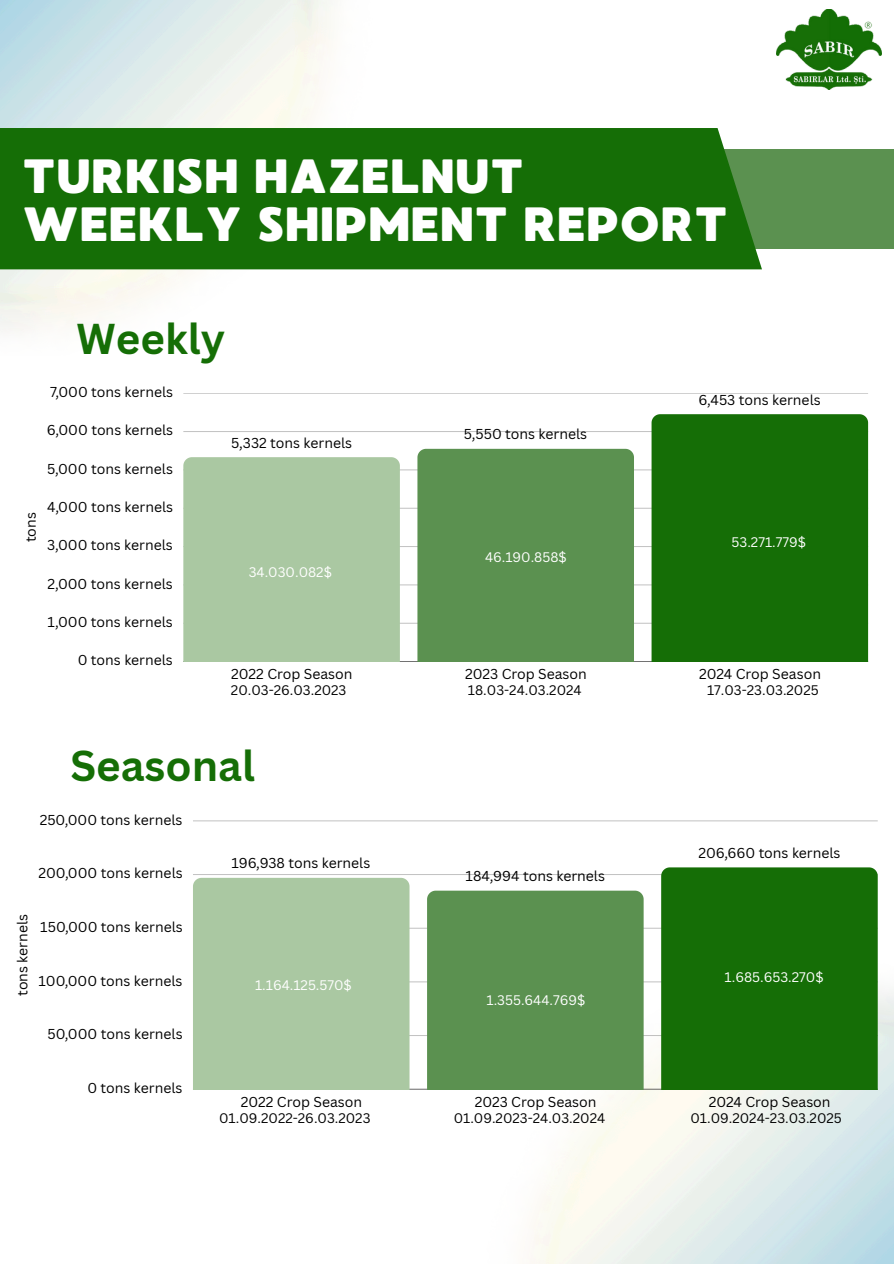
<style>
.page{position:relative;width:894px;height:1264px;background:#fff}
.page>*{position:absolute;margin:0;border:0;box-sizing:border-box;transform-origin:0 0}
.t1{font:48px/47.2px "MADE Waffle Soft";color:#fff}
.t2{font:700 42px "Canva Sans";color:#156e06}
.t3{font:13.95px "Canva Sans";color:#000}
.t4{font:13.5px "Canva Sans";color:#000}
.t5{font:13.5px "Canva Sans";color:#fff}
</style>
<div class="page">
<img style="left:477px;top:963px;width:416px;height:300px">
<hr style="left:183px;top:661px;width:684px;height:1px;background:#000;opacity:.6">
<hr style="left:183px;top:623px;width:684px;height:1px;background:#d0d0d0">
<hr style="left:183px;top:584px;width:684px;height:1px;background:#dadada">
<hr style="left:183px;top:546px;width:684px;height:1px;background:#c4c4c4">
<hr style="left:183px;top:508px;width:684px;height:1px;background:#d0d0d0">
<hr style="left:183px;top:469px;width:684px;height:1px;background:#d9d9d9">
<hr style="left:183px;top:431px;width:684px;height:1px;background:#c4c4c4">
<hr style="left:183px;top:393px;width:684px;height:1px;background:#d0d0d0">
<div style="left:183px;top:457px;width:217px;height:204px;background:#aac8a2"></div>
<div style="left:417px;top:449px;width:216px;height:212px;background:#5b9150"></div>
<div style="left:651px;top:414px;width:216px;height:247px;background:#156e06"></div>
<div style="left:512px;top:149px;width:381px;height:99px;background:#5b9150"></div>
<div style="left:0;top:128px;width:761px;height:141px;background:#156e06"></div>
<img style="left:776px;top:9px;width:105px;height:80px">
<hr style="left:193px;top:1088px;width:684px;height:1px;background:#000;opacity:.6">
<hr style="left:193px;top:1035px;width:684px;height:1px;background:#c2c2c1">
<hr style="left:193px;top:981px;width:684px;height:1px;background:#d8d8d8">
<hr style="left:193px;top:928px;width:684px;height:1px;background:#d1d1d1">
<hr style="left:193px;top:874px;width:684px;height:1px;background:#c3c3c3">
<hr style="left:193px;top:820px;width:684px;height:1px;background:#d8d8d8">
<div style="left:193px;top:877px;width:216px;height:212px;background:#aac8a2"></div>
<div style="left:427px;top:890px;width:216px;height:199px;background:#5b9150"></div>
<div style="left:661px;top:867px;width:216px;height:222px;background:#156e06"></div>
<p class="t1" style="left:22px;top:153px;width:707px">TURKISH HAZELNUT<br>WEEKLY SHIPMENT REPORT</p>
<p class="t3" style="left:21px;top:542px;width:31px;rotate:-90deg">tons</p>
<p class="t2" style="left:76px;top:309px;width:150px">Weekly</p>
<p class="t3" style="left:50px;top:382px;width:125px">7,000 tons kernels</p>
<p class="t3" style="left:47px;top:420px;width:128px">6,000 tons kernels</p>
<p class="t3" style="left:47px;top:459px;width:127px">5,000 tons kernels</p>
<p class="t3" style="left:47px;top:497px;width:127px">4,000 tons kernels</p>
<p class="t3" style="left:47px;top:535px;width:127px">3,000 tons kernels</p>
<p class="t3" style="left:47px;top:574px;width:127px">2,000 tons kernels</p>
<p class="t3" style="left:47px;top:612px;width:127px">1,000 tons kernels</p>
<p class="t3" style="left:78px;top:650px;width:97px">0 tons kernels</p>
<p class="t3" style="left:231px;top:433px;width:122px">5,332 tons kernels</p>
<p class="t5" style="left:249px;top:563px;width:85px">34.030.082$</p>
<p class="t3" style="left:463px;top:424px;width:125px">5,550 tons kernels</p>
<p class="t5" style="left:485px;top:547px;width:83px">46.190.858$</p>
<p class="t3" style="left:698px;top:390px;width:124px">6,453 tons kernels</p>
<p class="t5" style="left:731px;top:532px;width:76px">53.271.779$</p>
<p class="t3" style="left:231px;top:664px;width:123px">2022 Crop Season</p>
<p class="t3" style="left:465px;top:664px;width:123px">2023 Crop Season</p>
<p class="t3" style="left:699px;top:664px;width:123px">2024 Crop Season</p>
<h2 class="t4" style="left:231px;top:680px;width:117px">20.03-26.03.2023</h2>
<h1 class="t4" style="left:468px;top:680px;width:115px">18.03-24.03.2024</h1>
<p class="t4" style="left:706px;top:680px;width:113px">17.03-23.03.2025</p>
<p class="t2" style="left:70px;top:736px;width:186px">Seasonal</p>
<p class="t3" style="left:40px;top:809px;width:144px">250,000 tons kernels</p>
<p class="t3" style="left:38px;top:863px;width:146px">200,000 tons kernels</p>
<p class="t3" style="left:13px;top:996px;width:83px;rotate:-90deg">tons kernels</p>
<p class="t3" style="left:40px;top:917px;width:144px">150,000 tons kernels</p>
<p class="t3" style="left:39px;top:970px;width:145px">100,000 tons kernels</p>
<p class="t3" style="left:48px;top:1024px;width:136px">50,000 tons kernels</p>
<p class="t3" style="left:87px;top:1078px;width:97px">0 tons kernels</p>
<p class="t3" style="left:231px;top:853px;width:140px">196,938 tons kernels</p>
<p class="t5" style="left:255px;top:975px;width:98px">1.164.125.570$</p>
<p class="t3" style="left:465px;top:866px;width:141px">184,994 tons kernels</p>
<p class="t5" style="left:486px;top:990px;width:100px">1.355.644.769$</p>
<p class="t3" style="left:698px;top:843px;width:144px">206,660 tons kernels</p>
<p class="t5" style="left:724px;top:967px;width:100px">1.685.653.270$</p>
<p class="t3" style="left:241px;top:1091px;width:123px">2022 Crop Season</p>
<p class="t3" style="left:474px;top:1091px;width:123px">2023 Crop Season</p>
<p class="t3" style="left:708px;top:1091px;width:123px">2024 Crop Season</p>
<p class="t4" style="left:219px;top:1108px;width:153px">01.09.2022-26.03.2023</p>
<p class="t4" style="left:453px;top:1108px;width:153px">01.09.2023-24.03.2024</p>
<h2 class="t4" style="left:690px;top:1108px;width:153px">01.09.2024-23.03.2025</h2>
</div>
